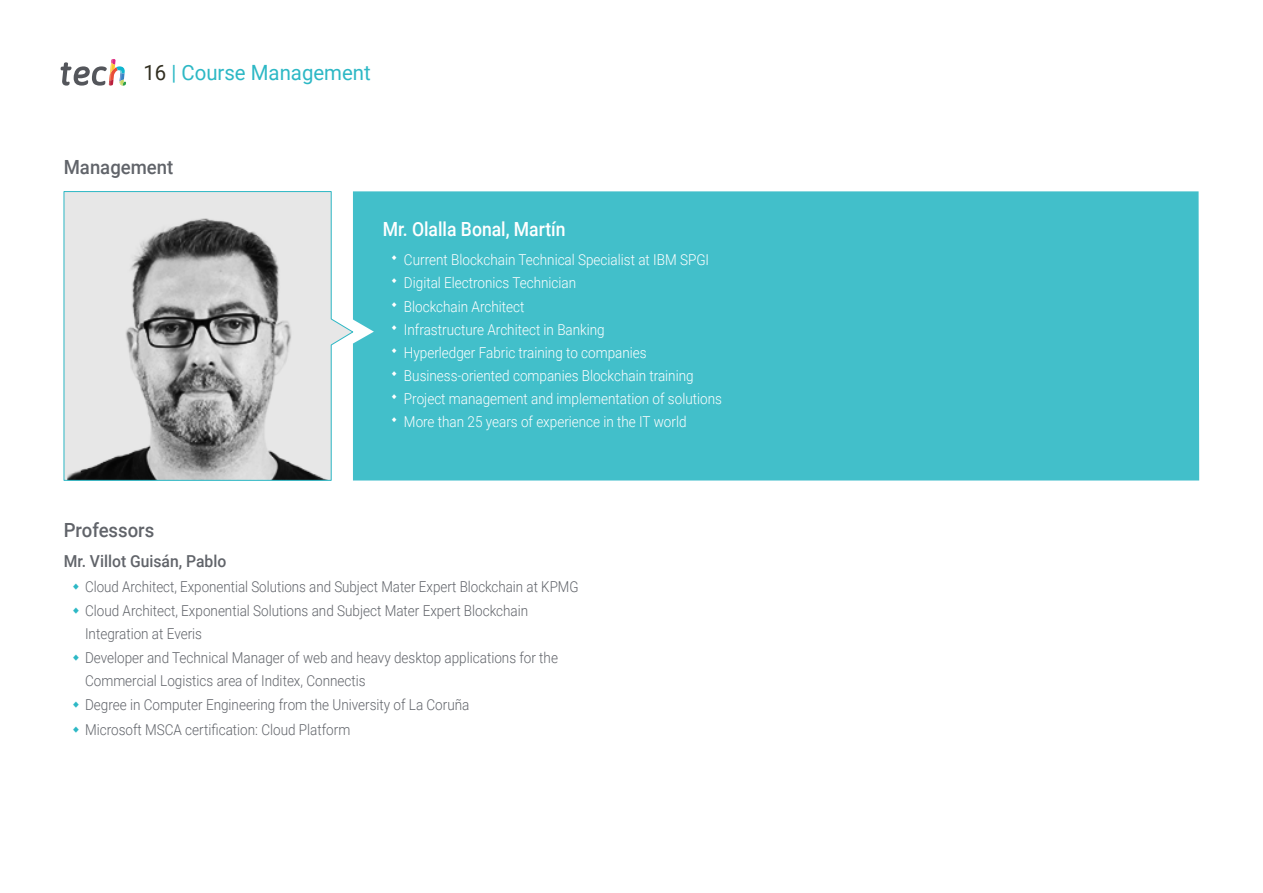
<style>
.page{position:relative;width:1263px;height:893px;background:#fff}
.page>*{position:absolute;margin:0;border:0;box-sizing:border-box;transform-origin:0 0}
.t1{font:21px "Roboto";color:#2db8c5}
.t2{font:500 19.5px "Roboto";color:#fff;scale:.9 1}
.t3{font:500 19.5px "Roboto";color:#61646a;scale:.95 1}
.t4{font:500 16.5px "Roboto";color:#61646a;scale:.95 1}
.t5{font:300 15px/23.1px "Roboto";color:#fff;scale:.9 1}
.t6{font:300 15px/24.6px "Roboto";color:#61646a;scale:.9 1}
.t7{font:300 15px/24.6px "Roboto";color:#61646a;scale:.89 1}
.s1{color:#312e20}
</style>
<div class="page">
<svg style="left:61px;top:59px;width:65px;height:27px"></svg>
<svg style="left:64px;top:191px;width:289px;height:290px;background:#c0c1c2"></svg>
<div style="left:353px;top:191px;width:846px;height:289px;background:#42bfca"></div>
<svg style="left:392px;top:255px;width:5px;height:5px"></svg>
<svg style="left:392px;top:278px;width:5px;height:5px"></svg>
<svg style="left:392px;top:302px;width:5px;height:5px"></svg>
<svg style="left:392px;top:325px;width:5px;height:5px"></svg>
<svg style="left:392px;top:348px;width:5px;height:5px"></svg>
<svg style="left:392px;top:371px;width:5px;height:5px"></svg>
<svg style="left:392px;top:394px;width:5px;height:5px"></svg>
<svg style="left:392px;top:417px;width:5px;height:5px"></svg>
<h1 class="t1" style="left:144px;top:57px;width:229px"><span class="s1">16</span> | Course Management</h1>
<h2 class="t3" style="left:64px;top:154px;width:117px">Management</h2>
<h2 class="t3" style="left:64px;top:517px;width:97px">Professors</h2>
<h2 class="t2" style="left:383px;top:215px;width:205px">Mr. Olalla Bonal, Martín</h2>
<p class="t5" style="left:404px;top:248px;width:355px">Current Blockchain Technical Specialist at IBM SPGI Digital Electronics Technician<br>Blockchain Architect<br>Infrastructure Architect in Banking<br>Hyperledger Fabric training to companies Business-oriented companies Blockchain training Project management and implementation of solutions More than 25 years of experience in the IT world</p>
<p class="t4" style="left:64px;top:549px;width:173px">Mr. Villot Guisán, Pablo</p>
<p class="t7" style="left:85px;top:573px;width:556px">Cloud Architect, Exponential Solutions and Subject Mater Expert Blockchain at KPMG<br>Cloud Architect, Exponential Solutions and Subject Mater Expert Blockchain</p>
<p class="t6" style="left:85px;top:620px;width:527px">Integration at Everis<br>Developer and Technical Manager of web and heavy desktop applications for the</p>
<p class="t6" style="left:85px;top:668px;width:429px">Commercial Logistics area of Inditex, Connectis<br>Degree in Computer Engineering from the University of La Coruña<br>Microsoft MSCA certification: Cloud Platform</p>
</div>
